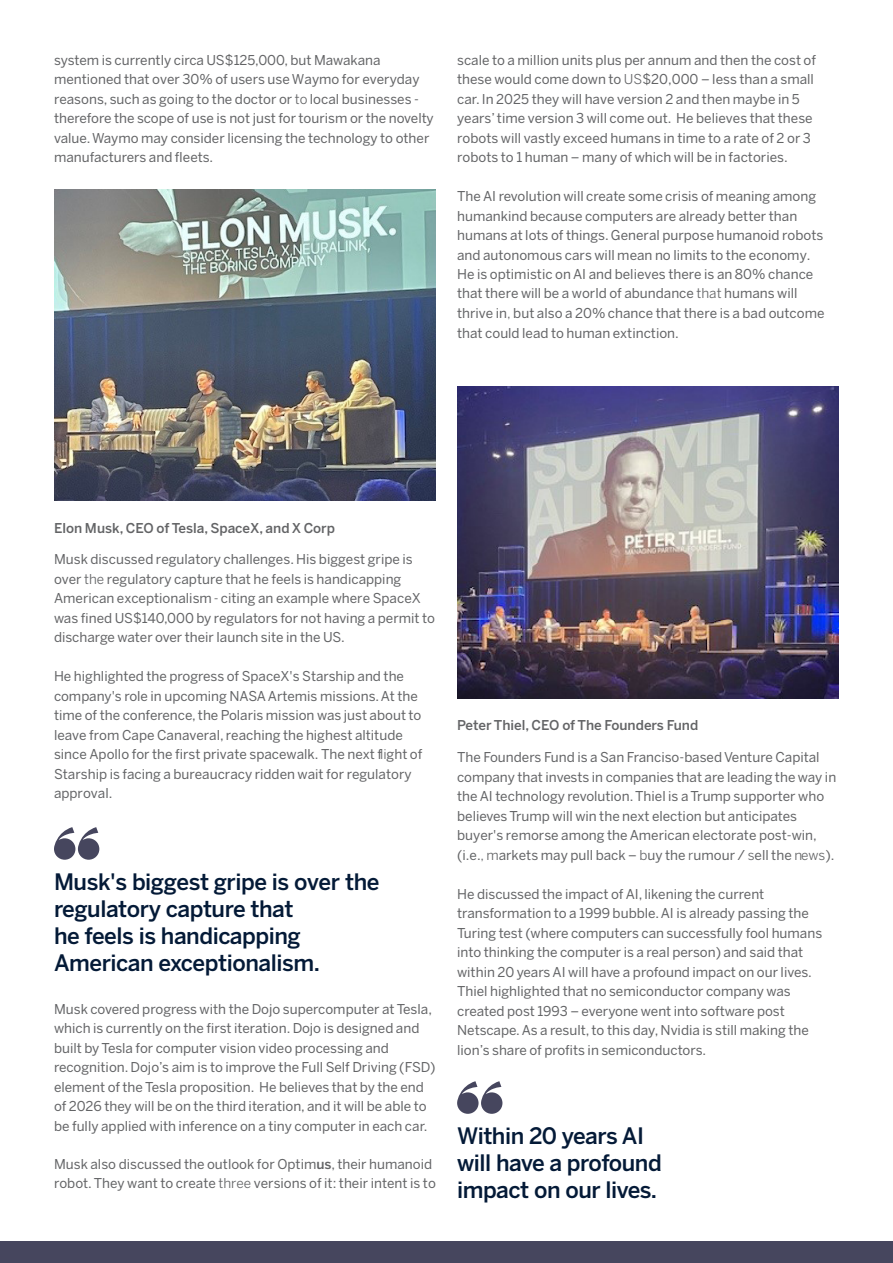
<style>
.page{position:relative;width:893px;height:1263px;background:#fff}
.page>*{position:absolute;margin:0;border:0;box-sizing:border-box;transform-origin:0 0}
.t1{font:500 22.5px/27px "Benton Sans";letter-spacing:-.02em;color:#041a37}
.t2{font:13.5px/19.5px "Benton Sans";color:#636466}
.t3{font:500 13.5px "Benton Sans";color:#636466}
.s1{font-style:inherit}
.s2{font-weight:500}
</style>
<div class="page">
<img style="left:54px;top:189px;width:382px;height:312px">
<img style="left:457px;top:387px;width:382px;height:311px">
<svg style="left:54px;top:827px;width:45px;height:33px"></svg>
<svg style="left:457px;top:1081px;width:45px;height:33px"></svg>
<div style="left:0;top:1242px;width:893px;height:21px;background:#46465e"></div>
<p class="t2" style="left:54px;top:50px;width:381px">system is currently circa US$125,000, but Mawakana mentioned that over 30% of users use Waymo for everyday reasons, such as going to the doctor or <span class="s1">to</span> local businesses - therefore the scope of use is not just for tourism or the novelty value. Waymo may consider licensing the technology to other manufacturers and fleets.</p>
<p class="t2" style="left:457px;top:50px;width:361px">scale to a million units plus per annum and then the cost of these would come down to <span class="s1">US</span>$20,000 – less than a small car. In 2025 they will have version 2 and then maybe in 5 years’ time version 3 will come out. He believes that these robots will vastly exceed humans in time to a rate of 2 or 3 robots to 1 human – many of which will be in factories.</p>
<p class="t2" style="left:457px;top:186px;width:369px">The AI revolution will create some crisis of meaning among humankind because computers are already better than humans at lots of things. General purpose humanoid robots and autonomous cars will mean no limits to the economy.<br>He is optimistic on AI and believes there is an 80% chance that there will be a world of abundance <span class="s1">that</span> humans will thrive in<span class="s1">,</span> but also a 20% chance that there is a bad outcome that could lead to human extinction.</p>
<p class="t3" style="left:54px;top:520px;width:283px">Elon Musk, CEO of Tesla, SpaceX, and X Corp</p>
<p class="t2" style="left:54px;top:550px;width:383px">Musk discussed regulatory challenges. His biggest gripe is over <span class="s1">the</span> regulatory capture that he feels is handicapping American exceptionalism <span class="s1">-</span> citing an example where SpaceX was fined US$140,000 by regulators for not having a permit to discharge water over their launch site in the US.</p>
<p class="t2" style="left:54px;top:666px;width:370px">He highlighted the progress of SpaceX's Starship and the company's role in upcoming NASA Artemis missions. At the time of the conference, the Polaris mission was just about to leave from Cape Canaveral, reaching the highest altitude since Apollo for the first private spacewalk. The next f<span class="s1">li</span>ght of Starship is facing a bureaucracy ridden wait for regulatory approval.</p>
<h1 class="t1" style="left:54px;top:868px;width:327px">Musk's biggest gripe is over the regulatory capture that<br>he feels is handicapping<br>American exceptionalism.</h1>
<p class="t2" style="left:54px;top:999px;width:383px">Musk covered progress with the Dojo supercomputer at Tesla, which is currently on the first iteration. Dojo is designed and built by Tesla for computer vision video processing and recognition. Dojo’s aim is to improve the Full Self Driving (FSD) element of the Tesla proposition. He believes that by the end of 2026 they will be on the third iteration, and it will be able to be fully applied with inference on a tiny computer in each car.</p>
<p class="t2" style="left:54px;top:1153px;width:383px">Musk also discussed the outlook for Optim<span class="s2">us</span>, their humanoid robot. They want to create <span class="s1">three</span> versions of it: their intent is to</p>
<p class="t3" style="left:457px;top:717px;width:243px">Peter Thiel, CEO of The Founders Fund</p>
<p class="t2" style="left:457px;top:747px;width:381px">The Founders Fund is a San Franciso-based Venture Capital company that invests in companies that are leading the way in the AI technology revolution. Thiel is a Trump supporter who believes Trump will win the next election but anticipates buyer's remorse among the American electorate post-win, (i.e.<span class="s1">, m</span>arkets may pull back – <span class="s1">b</span>uy the <span class="s1">r</span>umour / <span class="s1">s</span>ell the <span class="s1">news</span>).</p>
<p class="t2" style="left:457px;top:884px;width:367px">He discussed the impact of AI, likening the current transformation to a 1999 bubble. AI is already passing the Turing test (where computers can successfully fool humans into thinking the computer is a real person) and said that within 20 years AI will have a profound impact on our lives.<br>Thiel highlighted that no semiconductor company was created post 1993 – everyone went into software post Netscape. As a result, to this day, Nvidia is still making the lion’s share of profits in semiconductors.</p>
<h1 class="t1" style="left:457px;top:1122px;width:206px">Within 20 years AI will have a profound impact on our lives.</h1>
</div>
